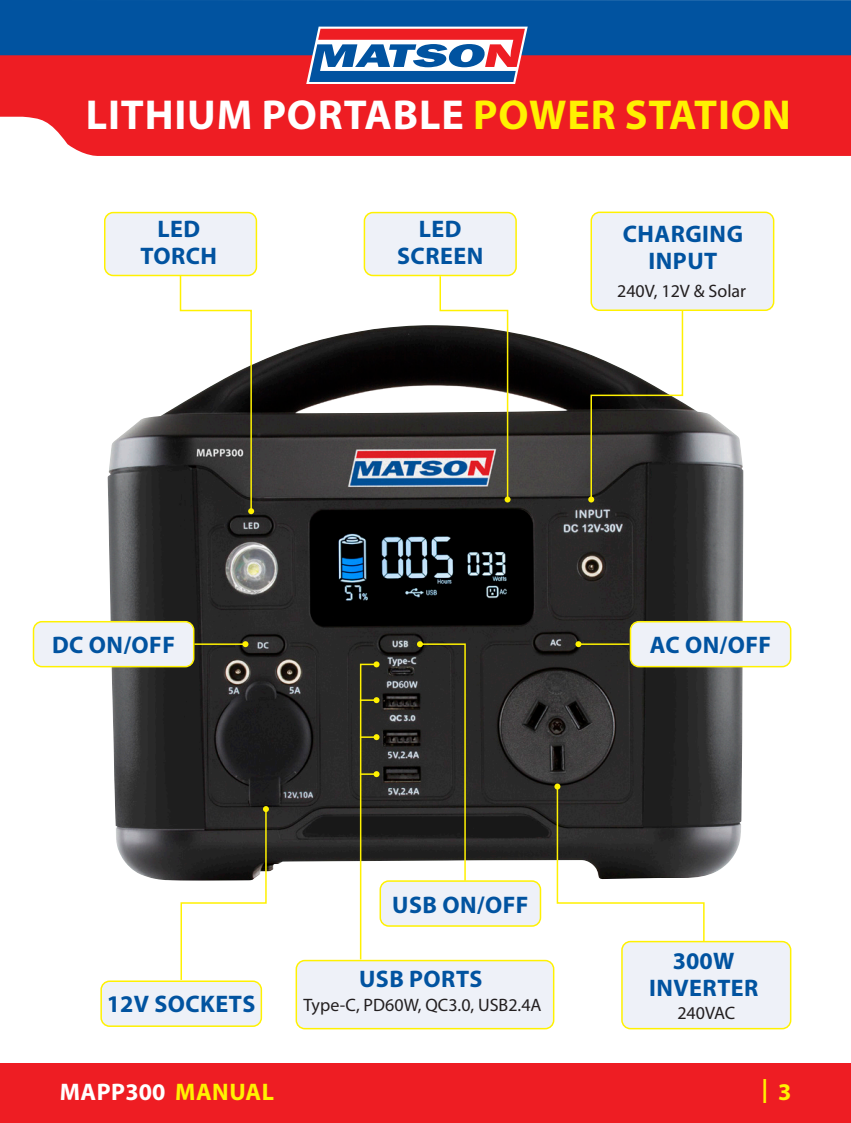
<style>
.page{position:relative;width:851px;height:1123px;background:#fff}
.page>*{position:absolute;margin:0;border:0;box-sizing:border-box;transform-origin:0 0}
.t1{font:700 42px "Myriad Pro";letter-spacing:.02em;color:#fff}
.Matson_heading{font:700 24px/27px "Myriad Pro";letter-spacing:.02em;color:#0153a0;text-align:center}
.t2{font:700 24px "Myriad Pro";letter-spacing:.015em;color:#fff}
.t3{font:700 24px "Myriad Pro";color:#fff101}
.Matson_Info{font:18px "Myriad Pro";color:#231f20}
.s1{color:#fff101}
</style>
<div class="page">
<div style="left:5px;top:55px;width:845px;height:95px;background:#ee1d23"></div>
<div style="left:0;top:0;width:850px;height:55px;background:#0153a0"></div>
<svg style="left:306px;top:27px;width:221px;height:57px"></svg>
<svg style="left:0;top:55px;width:5px;height:62px"></svg>
<svg style="left:77px;top:150px;width:773px;height:6px;background:#ee2026"></svg>
<div style="left:0;top:1063px;width:850px;height:60px;background:#ee1d23"></div>
<img style="left:107px;top:325px;width:636px;height:555px">
<svg style="left:588px;top:311px;width:95px;height:191px"></svg>
<svg style="left:554px;top:783px;width:151px;height:157px"></svg>
<svg style="left:180px;top:806px;width:89px;height:174px"></svg>
<svg style="left:438px;top:276px;width:72px;height:226px"></svg>
<svg style="left:179px;top:274px;width:75px;height:240px"></svg>
<div style="left:296px;top:960px;width:257px;height:68px;background:#eef1f8;border-radius:9px"></div>
<div style="left:295px;top:959px;width:259px;height:70px;border:2px solid #fff101;border-radius:9px"></div>
<div style="left:105px;top:212px;width:151px;height:63px;background:#eef1f8;border-radius:9px"></div>
<div style="left:104px;top:212px;width:153px;height:64px;border:2px solid #fff101;border-radius:9px"></div>
<div style="left:622px;top:941px;width:168px;height:87px;background:#eef1f8;border-radius:9px"></div>
<div style="left:621px;top:940px;width:170px;height:89px;border:2px solid #fff101;border-radius:9px"></div>
<div style="left:101px;top:981px;width:160px;height:45px;background:#eef1f8;border-radius:9px"></div>
<div style="left:100px;top:980px;width:162px;height:47px;border:2px solid #fff101;border-radius:9px"></div>
<div style="left:364px;top:212px;width:152px;height:63px;background:#eef1f8;border-radius:9px"></div>
<div style="left:363px;top:212px;width:153px;height:64px;border:2px solid #fff101;border-radius:9px"></div>
<div style="left:591px;top:212px;width:182px;height:98px;background:#eef1f8;border-radius:9px"></div>
<div style="left:590px;top:211px;width:184px;height:100px;border:2px solid #fff101;border-radius:9px"></div>
<div style="left:33px;top:621px;width:161px;height:45px;background:#eef1f8;border-radius:9px"></div>
<div style="left:33px;top:621px;width:161px;height:46px;border:2px solid #fff101;border-radius:9px"></div>
<hr style="left:194px;top:643px;width:51px;height:2px;background:#fff101">
<svg style="left:242px;top:641px;width:6px;height:6px"></svg>
<div style="left:630px;top:621px;width:160px;height:45px;background:#eef1f8;border-radius:9px"></div>
<div style="left:629px;top:621px;width:162px;height:46px;border:2px solid #fff101;border-radius:9px"></div>
<hr style="left:578px;top:643px;width:51px;height:2px;background:#fff101">
<svg style="left:575px;top:641px;width:6px;height:6px"></svg>
<svg style="left:359px;top:661px;width:20px;height:300px"></svg>
<div style="left:380px;top:881px;width:160px;height:45px;background:#eef1f8;border-radius:9px"></div>
<div style="left:379px;top:880px;width:162px;height:46px;border:2px solid #fff101;border-radius:9px"></div>
<svg style="left:417px;top:641px;width:49px;height:241px;background:#424136"></svg>
<h1 class="t1" style="left:86px;top:87px;width:706px">LITHIUM PORTABLE <span class="s1">POWER STATION</span></h1>
<p class="Matson_heading" style="left:140px;top:215px;width:78px">LED<br>TORCH</p>
<p class="Matson_heading" style="left:397px;top:215px;width:88px">LED<br>SCREEN</p>
<p class="Matson_heading" style="left:622px;top:220px;width:122px">CHARGING</p>
<p class="Matson_heading" style="left:648px;top:247px;width:70px">INPUT</p>
<p class="Matson_Info" style="left:617px;top:280px;width:131px">240V, 12V &amp; Solar</p>
<p class="Matson_heading" style="left:52px;top:631px;width:124px">DC ON/OFF</p>
<p class="Matson_heading" style="left:649px;top:631px;width:123px">AC ON/OFF</p>
<p class="Matson_heading" style="left:107px;top:989px;width:150px">12V SOCKETS</p>
<p class="Matson_heading" style="left:392px;top:890px;width:138px">USB ON/OFF</p>
<p class="Matson_heading" style="left:359px;top:965px;width:125px">USB PORTS</p>
<p class="Matson_Info" style="left:303px;top:994px;width:240px">Type-C, PD60W, QC3.0, USB2.4A</p>
<p class="Matson_heading" style="left:672px;top:946px;width:63px">300W</p>
<p class="Matson_heading" style="left:649px;top:973px;width:111px">INVERTER</p>
<p class="Matson_Info" style="left:677px;top:1001px;width:59px">240VAC</p>
<p class="t2" style="left:60px;top:1076px;width:216px">MAPP300 <span class="s1">MANUAL</span></p>
<p class="t3" style="left:761px;top:1075px;width:31px">| 3</p>
</div>
